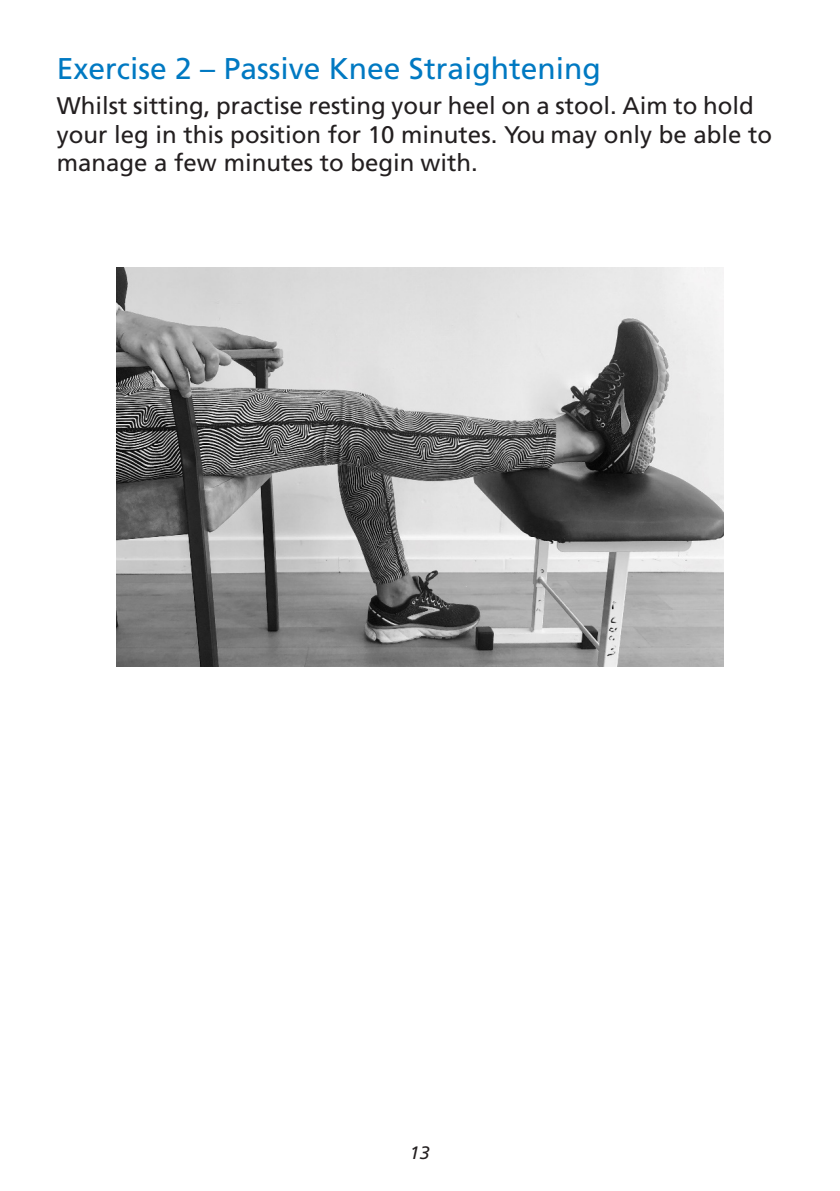
<style>
.page{position:relative;width:840px;height:1191px;background:#fff}
.page>*{position:absolute;margin:0;border:0;box-sizing:border-box;transform-origin:0 0}
.t1{font:30px "Frutiger LT Std";color:#0079c2}
.Body_Text{font:24px/28.8px "Frutiger LT Std";color:#231f20}
.t2{font:italic 18px "Frutiger LT Std";color:#231f20}
</style>
<div class="page">
<img style="left:116px;top:267px;width:607px;height:399px">
<p class="t1" style="left:57px;top:51px;width:545px">Exercise 2 – Passive Knee Straightening</p>
<p class="Body_Text" style="left:57px;top:91px;width:716px">Whilst sitting, practise resting your heel on a stool. Aim to hold your leg in this position for 10 minutes. You may only be able to manage a few minutes to begin with.</p>
<p class="t2" style="left:410px;top:1142px;width:22px">13</p>
</div>
